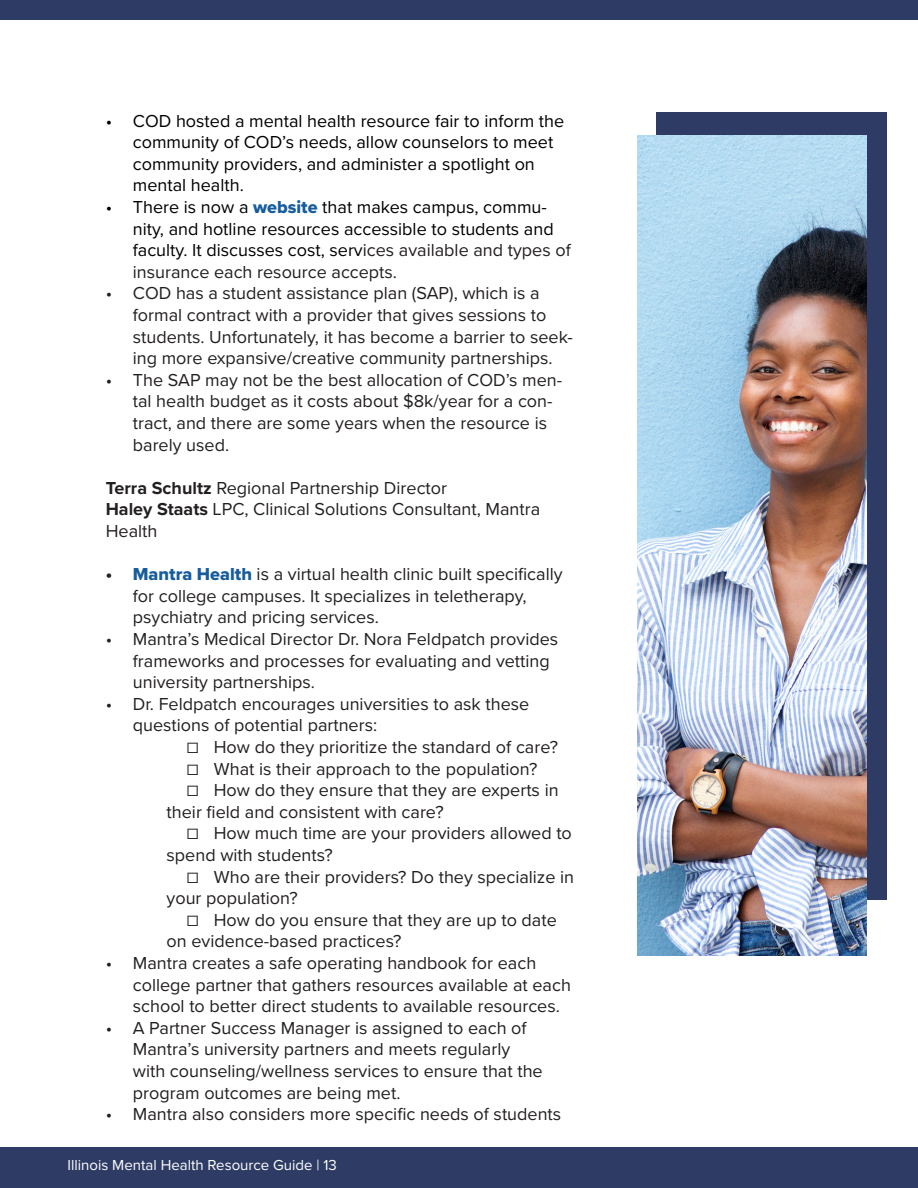
<style>
.page{position:relative;width:918px;height:1188px;background:#fff}
.page>*{position:absolute;margin:0;border:0;box-sizing:border-box;transform-origin:0 0}
.t1{font:18px/21.6px "Proxima Nova";color:#231f20}
.t2{font:18px/21.6px "Proxima Nova";color:#000}
.t3{font:15px "Proxima Nova";color:#fff}
.s1{font-family:"Proxima Nova Extrabld";color:#175d9e}
.s2{color:#231f20}
.s3{font-weight:700}
.s4{font-family:"Proxima Nova Extrabld"}
</style>
<div class="page">
<div style="left:0;top:0;width:918px;height:19px;background:#2e3c65"></div>
<div style="left:0;top:1148px;width:918px;height:40px;background:#2e3c65"></div>
<div style="left:657px;top:112px;width:229px;height:788px;background:#2e3c65"></div>
<img style="left:637px;top:135px;width:230px;height:820px">
<p class="t2" style="left:133px;top:109px;width:433px;text-indent:-27px">• COD hosted a mental health resource fair to inform the community of COD’s needs, allow counselors to meet community providers, and administer a spotlight on mental health.</p>
<p class="t2" style="left:133px;top:195px;width:440px;text-indent:-27px">• There is now a <span class="s1">website</span> that makes campus, commu&shy;nity, and hotline resources accessible to students and faculty. It discusses cost, serv<span class="s2">ices available and types of insurance each resource accepts.</span></p>
<p class="t1" style="left:133px;top:282px;width:442px;text-indent:-27px">• COD has a student assistance plan (SAP), which is a formal contract with a provider that gives sessions to students. Unfortunately, it has become a barrier to seek&shy;ing more expansive/creative community partnerships.</p>
<p class="t1" style="left:133px;top:368px;width:431px;text-indent:-27px">• The SAP may not be the best allocation of COD’s men&shy;tal health budget as it costs about $8k/year for a con&shy;tract, and there are some years when the resource is barely used.</p>
<p class="t1" style="left:106px;top:476px;width:343px"><span class="s3">Terra Schultz</span> Regional Partnership Director</p>
<p class="t1" style="left:106px;top:498px;width:436px"><span class="s3">Haley Staats</span> LPC, Clinical Solutions Consultant, Mantra<br>Health</p>
<p class="t1" style="left:133px;top:563px;width:431px;text-indent:-27px"><span class="s4">•</span> <span class="s1">Mantra Health</span> is a virtual health clinic built specifically for college campuses. It specializes in teletherapy, psychiatry and pricing services.</p>
<p class="t1" style="left:133px;top:627px;width:427px;text-indent:-27px">• Mantra’s Medical Director Dr. Nora Feldpatch provides frameworks and processes for evaluating and vetting university partnerships.</p>
<p class="t1" style="left:133px;top:692px;width:398px;text-indent:-27px">• Dr. Feldpatch encourages universities to ask these questions of potential partners:</p>
<p class="t1" style="left:187px;top:735px;width:373px">☐ How do they prioritize the standard of care?</p>
<p class="t1" style="left:187px;top:757px;width:352px">☐ What is their approach to the population?</p>
<p class="t1" style="left:167px;top:779px;width:394px;text-indent:20px">☐ How do they ensure that they are experts in their field and consistent with care?</p>
<p class="t1" style="left:167px;top:822px;width:407px;text-indent:20px">☐ How much time are your providers allowed to spend with students?</p>
<p class="t1" style="left:167px;top:865px;width:409px;text-indent:20px">☐ Who are their providers? Do they specialize in your population?</p>
<p class="t1" style="left:167px;top:908px;width:392px;text-indent:20px">☐ How do you ensure that they are up to date on evidence-based practices?</p>
<p class="t1" style="left:133px;top:951px;width:440px;text-indent:-27px">• Mantra creates a safe operating handbook for each college partner that gathers resources available at each school to better direct students to available resources.</p>
<p class="t1" style="left:133px;top:1016px;width:411px;text-indent:-27px">• A Partner Success Manager is assigned to each of Mantra’s university partners and meets regularly with counseling/wellness services to ensure that the program outcomes are being met.</p>
<p class="t1" style="left:106px;top:1103px;width:457px">• Mantra also considers more specific needs of students</p>
<p class="t3" style="left:68px;top:1153px;width:271px">Illinois Mental Health Resource Guide | 13</p>
</div>
